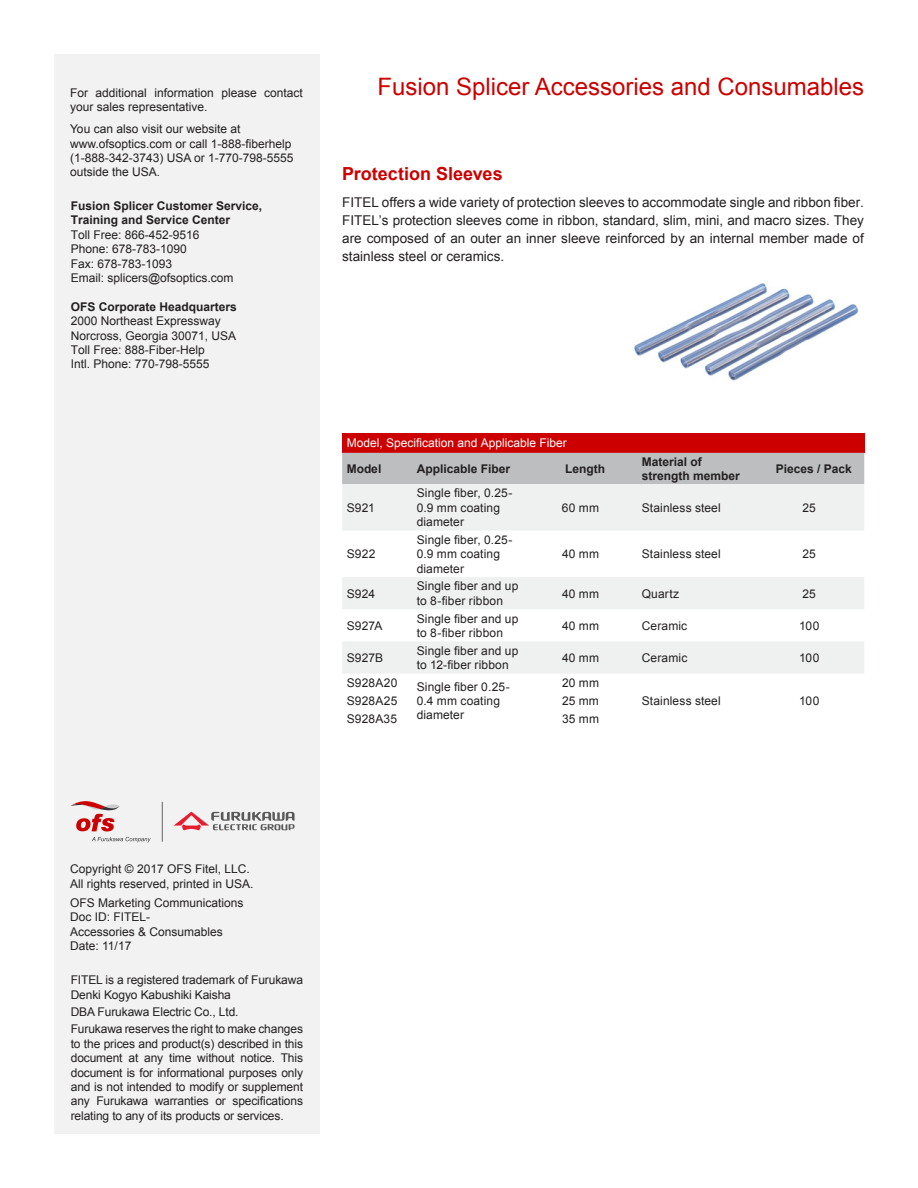
<style>
.page{position:relative;width:918px;height:1188px;background:#fff}
.page>*{position:absolute;margin:0;border:0;box-sizing:border-box;transform-origin:0 0}
.t1{font:24px "Arial";color:#c00}
.t2{font:700 18px "Arial";color:#c00}
.t3{font:13.5px/18px "Arial";color:#231f20;text-align:justify}
.t4{font:12px/14.4px "Arial";color:#231f20}
.t5{font:700 12px/14.4px "Arial";color:#231f20}
.t6{font:12px "Arial";color:#fff}
</style>
<div class="page">
<div style="left:54px;top:54px;width:266px;height:1079px;background:#f2f2f3"></div>
<svg style="left:174px;top:812px;width:121px;height:18px"></svg>
<svg style="left:71px;top:801px;width:80px;height:41px"></svg>
<hr style="left:162px;top:802px;width:1px;height:40px;background:#636466">
<img style="left:634px;top:283px;width:225px;height:98px">
<div style="left:342px;top:433px;width:522px;height:20px;background:#c00"></div>
<div style="left:342px;top:453px;width:522px;height:31px;background:#bcbec0"></div>
<svg style="left:342px;top:484px;width:522px;height:189px;fill:#eff0f0"></svg>
<p class="t4" style="left:70px;top:86px;width:234px">For additional information please contact your sales representative.</p>
<p class="t4" style="left:70px;top:122px;width:225px">You can also visit our website at www.ofsoptics.com or call 1-888-fiberhelp (1-888-342-3743) USA or 1-770-798-5555 outside the USA.</p>
<p class="t5" style="left:71px;top:199px;width:193px">Fusion Splicer Customer Service,<br>Training and Service Center</p>
<p class="t4" style="left:71px;top:227px;width:164px">Toll Free: 866-452-9516<br>Phone: 678-783-1090<br>Fax: 678-783-1093<br>Email: splicers@ofsoptics.com</p>
<p class="t5" style="left:71px;top:300px;width:168px">OFS Corporate Headquarters</p>
<p class="t4" style="left:71px;top:314px;width:167px">2000 Northeast Expressway<br>Norcross, Georgia 30071, USA<br>Toll Free: 888-Fiber-Help<br>Intl. Phone: 770-798-5555</p>
<h1 class="t1" style="left:377px;top:71px;width:488px">Fusion Splicer Accessories and Consumables</h1>
<h2 class="t2" style="left:342px;top:162px;width:162px">Protection Sleeves</h2>
<p class="t3" style="left:342px;top:193px;width:523px">FITEL offers a wide variety of protection sleeves to accommodate single and ribbon fiber.<br>FITEL’s protection sleeves come in ribbon, standard, slim, mini, and macro sizes. They are composed of an outer an inner sleeve reinforced by an internal member made of stainless steel or ceramics.</p>
<p class="t6" style="left:347px;top:435px;width:222px">Model, Specification and Applicable Fiber</p>
<p class="t5" style="left:347px;top:462px;width:36px">Model</p>
<p class="t5" style="left:417px;top:462px;width:95px">Applicable Fiber</p>
<p class="t5" style="left:565px;top:462px;width:41px">Length</p>
<p class="t5" style="left:642px;top:456px;width:100px;line-height:13.5px">Material of strength member</p>
<p class="t5" style="left:776px;top:462px;width:78px">Pieces / Pack</p>
<p class="t4" style="left:347px;top:500px;width:30px">S921</p>
<p class="t4" style="left:417px;top:486px;width:97px">Single fiber, 0.25-<br>0.9 mm coating diameter</p>
<p class="t4" style="left:562px;top:500px;width:39px">60 mm</p>
<p class="t4" style="left:642px;top:500px;width:81px">Stainless steel</p>
<p class="t4" style="left:803px;top:500px;width:15px">25</p>
<p class="t4" style="left:347px;top:547px;width:30px">S922</p>
<p class="t4" style="left:417px;top:533px;width:97px">Single fiber, 0.25-<br>0.9 mm coating diameter</p>
<p class="t4" style="left:562px;top:547px;width:39px">40 mm</p>
<p class="t4" style="left:642px;top:547px;width:81px">Stainless steel</p>
<p class="t4" style="left:803px;top:547px;width:15px">25</p>
<p class="t4" style="left:347px;top:586px;width:30px">S924</p>
<p class="t4" style="left:417px;top:579px;width:103px">Single fiber and up to 8-fiber ribbon</p>
<p class="t4" style="left:562px;top:586px;width:39px">40 mm</p>
<p class="t4" style="left:642px;top:586px;width:39px">Quartz</p>
<p class="t4" style="left:803px;top:586px;width:15px">25</p>
<p class="t4" style="left:347px;top:618px;width:37px">S927A</p>
<p class="t4" style="left:417px;top:611px;width:103px">Single fiber and up to 8-fiber ribbon</p>
<p class="t4" style="left:562px;top:618px;width:39px">40 mm</p>
<p class="t4" style="left:642px;top:618px;width:47px">Ceramic</p>
<p class="t4" style="left:799px;top:618px;width:22px">100</p>
<p class="t4" style="left:347px;top:651px;width:38px">S927B</p>
<p class="t4" style="left:417px;top:643px;width:103px">Single fiber and up to 12-fiber ribbon</p>
<p class="t4" style="left:562px;top:651px;width:39px">40 mm</p>
<p class="t4" style="left:642px;top:651px;width:47px">Ceramic</p>
<p class="t4" style="left:799px;top:651px;width:22px">100</p>
<p class="t4" style="left:347px;top:676px;width:52px">S928A20</p>
<p class="t4" style="left:417px;top:679px;width:95px">Single fiber 0.25-<br>0.4 mm coating diameter</p>
<p class="t4" style="left:562px;top:676px;width:38px">20 mm</p>
<p class="t4" style="left:347px;top:694px;width:52px">S928A25</p>
<p class="t4" style="left:562px;top:694px;width:38px">25 mm</p>
<p class="t4" style="left:642px;top:694px;width:81px">Stainless steel</p>
<p class="t4" style="left:799px;top:694px;width:22px">100</p>
<p class="t4" style="left:347px;top:712px;width:52px">S928A35</p>
<p class="t4" style="left:562px;top:712px;width:39px">35 mm</p>
<p class="t4" style="left:70px;top:862px;width:185px">Copyright © 2017 OFS Fitel, LLC.<br>All rights reserved, printed in USA.</p>
<p class="t4" style="left:70px;top:896px;width:175px">OFS Marketing Communications<br>Doc ID: FITEL-<br>Accessories &amp; Consumables<br>Date: 11/17</p>
<p class="t4" style="left:71px;top:973px;width:234px">FITEL is a registered trademark of Furukawa<br>Denki Kogyo Kabushiki Kaisha</p>
<p class="t4" style="left:71px;top:1003px;width:234px;line-height:17.4px">DBA Furukawa Electric Co., Ltd.<br>Furukawa reserves the right to make changes</p>
<p class="t4" style="left:71px;top:1036px;width:234px;text-align:justify">to the prices and product(s) described in this document at any time without notice. This document is for informational purposes only and is not intended to modify or supplement any Furukawa warranties or specifications relating to any of its products or services.</p>
</div>
